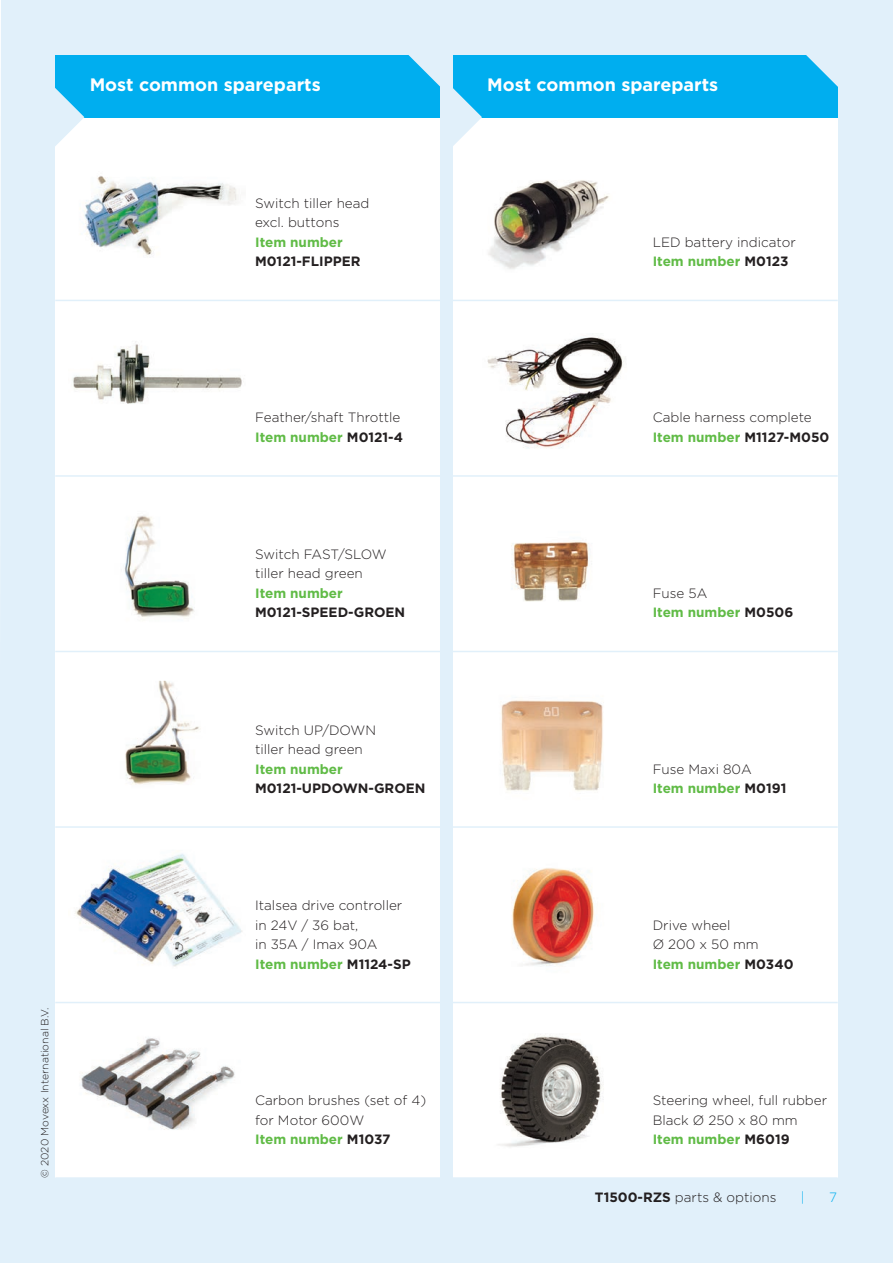
<style>
.page{position:relative;width:893px;height:1263px;background:#e1f0fa}
.page>*{position:absolute;margin:0;border:0;box-sizing:border-box;transform-origin:0 0}
.t1{font:700 18px "Gotham";color:#fff}
.t2{font:300 13.5px/19.5px "Gotham";color:#231f20}
.t3{font:700 13.5px/19.5px "Gotham";color:#60bb46}
.t4{font:700 13.5px "Gotham";color:#231f20}
.t5{font:300 13.5px "Gotham";color:#00aeef}
.t6{font:300 10.5px "Gotham";color:#231f20}
.s1{font-weight:700;color:#60bb46}
.s2{font-weight:700}
.s3{font-weight:300;color:#231f20}
.s4{color:#231f20}
</style>
<div class="page">
<div style="left:55px;top:56px;width:385px;height:1122px;background:#fff"></div>
<div style="left:453px;top:55px;width:385px;height:1123px;background:#fff"></div>
<div style="left:55px;top:55px;width:385px;height:62px;background:#00aeef"></div>
<div style="left:453px;top:55px;width:385px;height:62px;background:#00aeef"></div>
<svg style="left:46px;top:79px;width:38px;height:76px"></svg>
<svg style="left:404px;top:13px;width:78px;height:142px"></svg>
<svg style="left:802px;top:13px;width:38px;height:76px"></svg>
<hr style="left:55px;top:300px;width:385px;height:1px;background:#e1f0fa">
<hr style="left:55px;top:475px;width:385px;height:2px;background:#e1f0fa">
<hr style="left:55px;top:651px;width:385px;height:1px;background:#e1f0fa">
<hr style="left:55px;top:826px;width:385px;height:2px;background:#e1f0fa">
<hr style="left:55px;top:1002px;width:385px;height:1px;background:#e1f0fa">
<hr style="left:55px;top:1177px;width:385px;height:2px;background:#e1f0fa">
<img style="left:68px;top:154px;width:170px;height:101px">
<img style="left:72px;top:341px;width:170px;height:63px">
<img style="left:124px;top:515px;width:71px;height:102px">
<img style="left:125px;top:681px;width:75px;height:104px">
<img style="left:75px;top:853px;width:167px;height:114px">
<img style="left:81px;top:1038px;width:154px;height:92px">
<hr style="left:453px;top:300px;width:385px;height:1px;background:#e1f0fa">
<hr style="left:453px;top:475px;width:385px;height:2px;background:#e1f0fa">
<hr style="left:453px;top:651px;width:385px;height:1px;background:#e1f0fa">
<hr style="left:453px;top:826px;width:385px;height:2px;background:#e1f0fa">
<hr style="left:453px;top:1002px;width:385px;height:1px;background:#e1f0fa">
<hr style="left:453px;top:1177px;width:385px;height:2px;background:#e1f0fa">
<img style="left:488px;top:180px;width:121px;height:89px">
<img style="left:487px;top:337px;width:137px;height:112px">
<img style="left:511px;top:541px;width:79px;height:61px">
<img style="left:501px;top:700px;width:102px;height:91px">
<img style="left:512px;top:868px;width:83px;height:98px">
<img style="left:498px;top:1034px;width:106px;height:113px">
<div style="left:251px;top:148px;width:186px;height:30px;background:#fff"></div>
<h1 class="t1" style="left:90px;top:73px;width:232px">Most common spareparts</h1>
<h1 class="t1" style="left:487px;top:73px;width:232px">Most common spareparts</h1>
<p class="t2" style="left:255px;top:193px;width:116px">Switch tiller head excl. buttons</p>
<p class="t3" style="left:255px;top:232px;width:89px">Item number</p>
<p class="t4" style="left:255px;top:253px;width:107px">M0121-FLIPPER</p>
<p class="t2" style="left:653px;top:232px;width:145px">LED battery indicator<br><span class="s1">Item number</span> <span class="s2">M0123</span></p>
<p class="t6" style="left:38px;top:1178px;width:172px;rotate:-90deg">© 2020 Movexx International B.V.</p>
<p class="t2" style="left:255px;top:408px;width:149px">Feather/shaft Throttle<br><span class="s1">Item number</span> <span class="s2">M0121-4</span></p>
<p class="t2" style="left:255px;top:544px;width:133px">Switch FAST/SLOW tiller head green</p>
<p class="t3" style="left:255px;top:583px;width:89px">Item number</p>
<p class="t4" style="left:255px;top:604px;width:152px">M0121-SPEED-GROEN</p>
<p class="t2" style="left:255px;top:720px;width:123px">Switch UP/DOWN tiller head green</p>
<p class="t3" style="left:255px;top:759px;width:89px">Item number</p>
<p class="t4" style="left:255px;top:779px;width:172px">M0121-UPDOWN-GROEN</p>
<p class="t2" style="left:255px;top:895px;width:157px">Italsea drive controller in 24V / 36 bat,<br>in 35A / Imax 90A<br><span class="s1">Item number</span> <span class="s2">M1124-SP</span></p>
<p class="t2" style="left:255px;top:1090px;width:173px">Carbon brushes (set of 4) for Motor 600W<br><span class="s1">Item number</span> <span class="s2">M1037</span></p>
<p class="t2" style="left:653px;top:408px;width:178px">Cable harness complete<br><span class="s1">Item number</span> <span class="s2">M1127-M050</span></p>
<p class="t3" style="left:653px;top:583px;width:142px"><span class="s3">Fuse 5A<br></span>Item number <span class="s4">M0506</span></p>
<p class="t2" style="left:653px;top:759px;width:135px">Fuse Maxi 80A<br><span class="s1">Item number</span> <span class="s2">M0191</span></p>
<p class="t2" style="left:653px;top:915px;width:142px">Drive wheel<br>Ø 200 x 50 mm<br><span class="s1">Item number</span> <span class="s2">M0340</span></p>
<p class="t2" style="left:653px;top:1090px;width:176px">Steering wheel, full rubber<br>Black Ø 250 x 80 mm<br><span class="s1">Item number</span> <span class="s2">M6019</span></p>
<p class="t2" style="left:595px;top:1187px;width:183px"><span class="s2">T1500-RZS</span> parts &amp; options</p>
<p class="t5" style="left:801px;top:1189px;width:5px">|</p>
<p class="t5" style="left:829px;top:1189px;width:9px">7</p>
</div>
